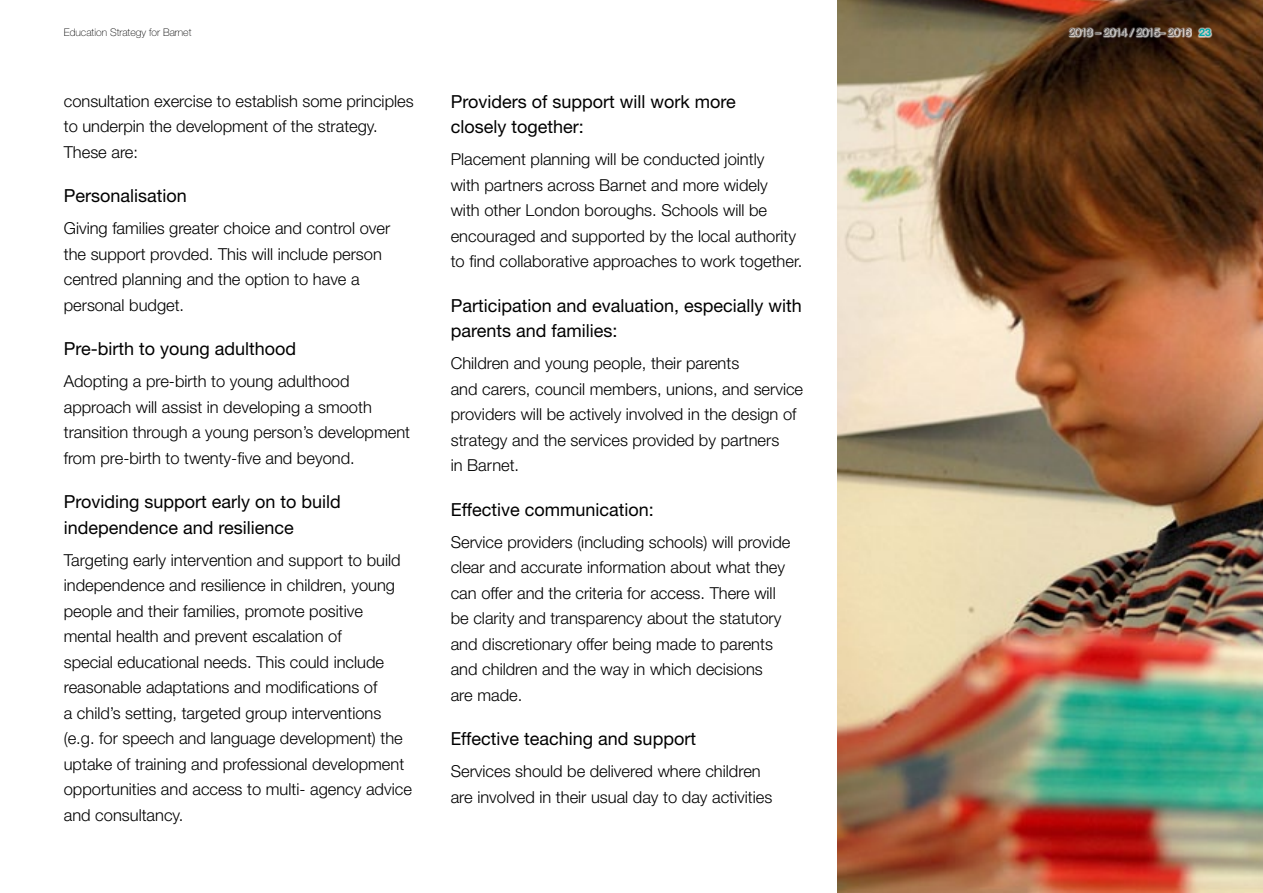
<style>
.page{position:relative;width:1263px;height:893px;background:#fff}
.page>*{position:absolute;margin:0;border:0;box-sizing:border-box;transform-origin:0 0}
.Body_Header_sub{font:18px/25.5px "Helvetica Neue";color:#000}
.Body_Header_sub-2{font:18px "Helvetica Neue";color:#000;scale:.95 1}
.Body{font:300 16.5px/25.5px "Helvetica Neue";color:#000}
.t1{font:100 10.5px "Helvetica Neue";color:#000}
.s1{font-weight:700;color:#00abab}
</style>
<div class="page">
<img style="left:838px;top:0;width:425px;height:893px">
<div style="left:63px;top:27px;width:1129px;height:13px;background:#fff;opacity:.75"></div>
<div style="left:1197px;top:27px;width:15px;height:11px;background:#fff;opacity:.75"></div>
<p class="t1" style="left:64px;top:26px;width:129px">Education Strategy for Barnet</p>
<p class="t1" style="left:1069px;top:26px;width:144px">2013 – 2014 / 2015– 2016 <span class="s1">23</span></p>
<p class="Body" style="left:64px;top:88px;width:351px">consultation exercise to establish some principles to underpin the development of the strategy.<br>These are:</p>
<p class="Body_Header_sub" style="left:64px;top:183px;width:124px">Personalisation</p>
<p class="Body" style="left:64px;top:215px;width:328px">Giving families greater choice and control over the support provded. This will include person centred planning and the option to have a personal budget.</p>
<p class="Body_Header_sub" style="left:64px;top:336px;width:234px">Pre-birth to young adulthood</p>
<p class="Body" style="left:64px;top:368px;width:348px">Adopting a pre-birth to young adulthood approach will assist in developing a smooth transition through a young person’s development from pre-birth to twenty-five and beyond.</p>
<p class="Body_Header_sub" style="left:64px;top:489px;width:279px">Providing support early on to build independence and resilience</p>
<p class="Body" style="left:64px;top:547px;width:350px">Targeting early intervention and support to build independence and resilience in children, young people and their families, promote positive mental health and prevent escalation of<br>special educational needs. This could include reasonable adaptations and modifications of<br>a child’s setting, targeted group interventions (e.g. for speech and language development) the uptake of training and professional development opportunities and access to multi- agency advice and consultancy.</p>
<p class="Body_Header_sub" style="left:451px;top:88px;width:286px">Providers of support will work more closely together:</p>
<p class="Body" style="left:451px;top:146px;width:353px">Placement planning will be conducted jointly<br>with partners across Barnet and more widely<br>with other London boroughs. Schools will be encouraged and supported by the local authority to find collaborative approaches to work together.</p>
<p class="Body_Header_sub" style="left:451px;top:292px;width:353px">Participation and evaluation, especially with parents and families:</p>
<p class="Body" style="left:451px;top:350px;width:354px">Children and young people, their parents<br>and carers, council members, unions, and service providers will be actively involved in the design of strategy and the services provided by partners<br>in Barnet.</p>
<p class="Body_Header_sub" style="left:451px;top:496px;width:205px">Effective communication:</p>
<p class="Body" style="left:451px;top:529px;width:341px">Service providers (including schools) will provide clear and accurate information about what they can offer and the criteria for access. There will be clarity and transparency about the statutory and discretionary offer being made to parents and children and the way in which decisions<br>are made.</p>
<p class="Body_Header_sub-2" style="left:451px;top:728px;width:260px">Effective teaching and support</p>
<p class="Body" style="left:451px;top:758px;width:323px">Services should be delivered where children are involved in their usual day to day activities</p>
</div>
